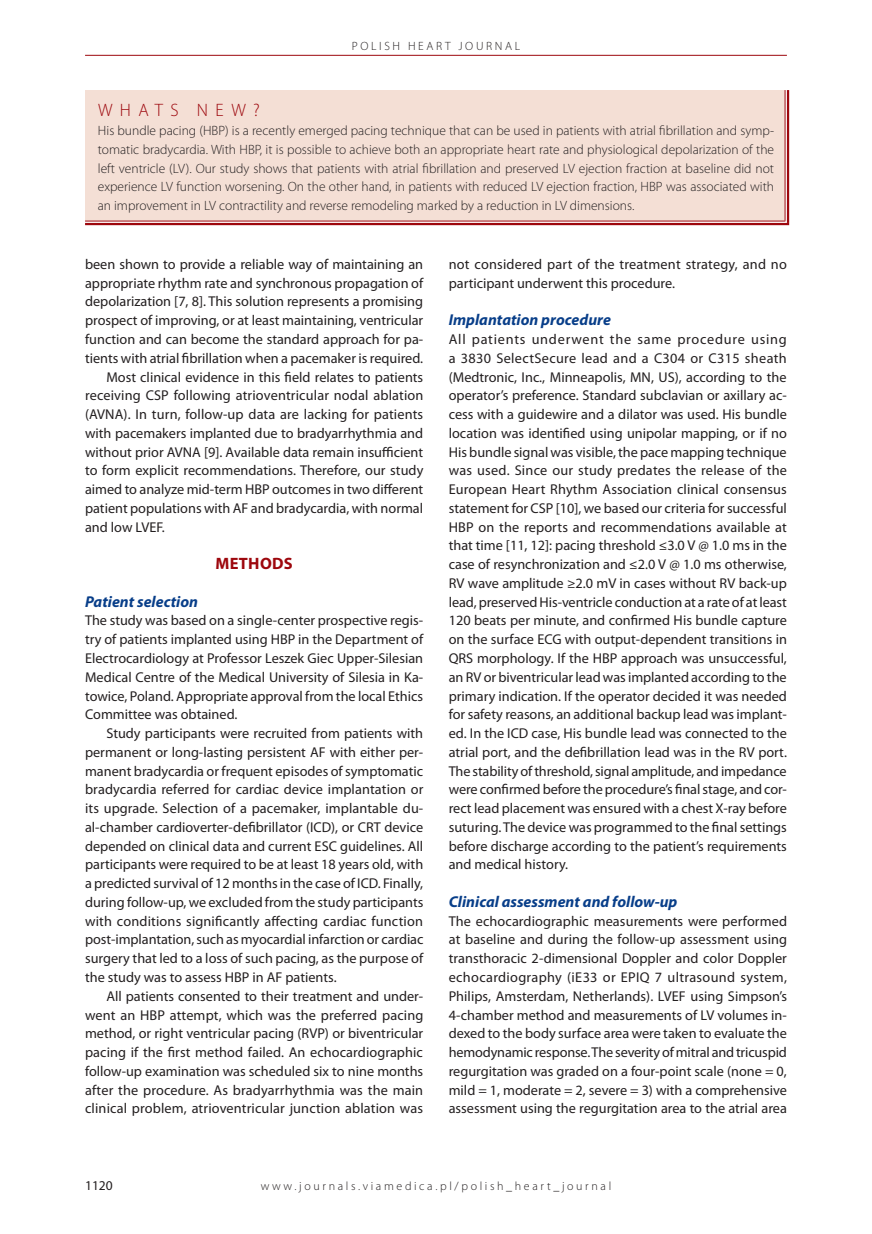
<style>
.page{position:relative;width:872px;height:1234px;background:#fff}
.page>*{position:absolute;margin:0;border:0;box-sizing:border-box;transform-origin:0 0}
.t1{font:300 18px "Myriad Pro";letter-spacing:.42em;color:#9d070d}
.t2{font:700 16.5px "Myriad Pro";letter-spacing:.02em;color:#9d070d}
.t3{font:italic 700 15.75px "Myriad Pro";color:#083e89}
.t4{font:14.25px/18.8px "Myriad Pro";color:#231f20;text-align:justify}
.t5{font:300 13.5px/18.8px "Myriad Pro";color:#231f20;text-align:justify}
.t6{font:13.5px "Myriad Pro";color:#231f20}
.t7{font:300 12px "Myriad Pro";letter-spacing:.22em;color:#231f20}
</style>
<div class="page">
<hr style="left:85px;top:55px;width:702px;height:1px;background:#9d070d">
<div style="left:85px;top:90px;width:702px;height:133px;background:#f4dfd5"></div>
<svg style="left:785px;top:90px;width:2px;height:131px"></svg>
<hr style="left:85px;top:221px;width:704px;height:4px;background:#f7ecec">
<hr style="left:784px;top:90px;width:1px;height:131px;background:#9d070d">
<hr style="left:787px;top:90px;width:2px;height:133px;background:#9d070d">
<hr style="left:85px;top:221px;width:700px;height:1px;background:#9d070d">
<hr style="left:85px;top:223px;width:704px;height:2px;background:#9d070d">
<p class="t7" style="left:352px;top:39px;width:170px">POLISH HEART JOURNAL</p>
<p class="t1" style="left:98px;top:100px;width:163px">WHATS NEW?</p>
<p class="t5" style="left:98px;top:121px;width:678px">His bundle pacing (HBP) is a recently emerged pacing technique that can be used in patients with atrial fibrillation and symp&shy;tomatic bradycardia. With HBP, it is possible to achieve both an appropriate heart rate and physiological depolarization of the left ventricle (LV). Our study shows that patients with atrial fibrillation and preserved LV ejection fraction at baseline did not experience LV function worsening. On the other hand, in patients with reduced LV ejection fraction, HBP was associated with an improvement in LV contractility and reverse remodeling marked by a reduction in LV dimensions.</p>
<p class="t4" style="left:85px;top:255px;width:340px">been shown to provide a reliable way of maintaining an</p>
<p class="t4" style="left:85px;top:274px;width:340px">appropriate rhythm rate and synchronous propagation of</p>
<p class="t4" style="left:85px;top:292px;width:339px">depolarization [7, 8]. This solution represents a promising</p>
<p class="t4" style="left:85px;top:311px;width:340px">prospect of improving, or at least maintaining, ventricular</p>
<p class="t4" style="left:85px;top:330px;width:340px">function and can become the standard approach for pa-</p>
<p class="t4" style="left:85px;top:349px;width:340px">tients with atrial fibrillation when a pacemaker is required.</p>
<p class="t4" style="left:106px;top:367px;width:318px">Most clinical evidence in this field relates to patients</p>
<p class="t4" style="left:85px;top:386px;width:340px">receiving CSP following atrioventricular nodal ablation</p>
<p class="t4" style="left:85px;top:405px;width:339px">(AVNA). In turn, follow-up data are lacking for patients</p>
<p class="t4" style="left:85px;top:424px;width:340px">with pacemakers implanted due to bradyarrhythmia and</p>
<p class="t4" style="left:85px;top:442px;width:340px">without prior AVNA [9]. Available data remain insufficient</p>
<p class="t4" style="left:85px;top:461px;width:340px">to form explicit recommendations. Therefore, our study</p>
<p class="t4" style="left:85px;top:480px;width:340px">aimed to analyze mid-term HBP outcomes in two different</p>
<p class="t4" style="left:85px;top:499px;width:339px">patient populations with AF and bradycardia, with normal</p>
<p class="t4" style="left:85px;top:517px;width:81px">and low LVEF.</p>
<p class="t2" style="left:215px;top:554px;width:79px">METHODS</p>
<p class="t3" style="left:85px;top:592px;width:115px">Patient selection</p>
<p class="t4" style="left:85px;top:611px;width:340px">The study was based on a single-center prospective regis&shy;try of patients implanted using HBP in the Department of Electrocardiology at Professor Leszek Giec Upper-Silesian Medical Centre of the Medical University of Silesia in Ka&shy;towice, Poland. Appropriate approval from the local Ethics Committee was obtained.</p>
<p class="t4" style="left:85px;top:724px;width:340px;text-indent:21px">Study participants were recruited from patients with permanent or long-lasting persistent AF with either per&shy;manent bradycardia or frequent episodes of symptomatic bradycardia referred for cardiac device implantation or its upgrade. Selection of a pacemaker, implantable du&shy;al-chamber cardioverter-defibrillator (ICD), or CRT device depended on clinical data and current ESC guidelines. All participants were required to be at least 18 years old, with a predicted survival of 12 months in the case of ICD. Finally, during follow-up, we excluded from the study participants with conditions significantly affecting cardiac function post-implantation, such as myocardial infarction or cardiac surgery that led to a loss of such pacing, as the purpose of the study was to assess HBP in AF patients.</p>
<p class="t4" style="left:85px;top:986px;width:340px;text-indent:21px">All patients consented to their treatment and under&shy;went an HBP attempt, which was the preferred pacing method, or right ventricular pacing (RVP) or biventricular pacing if the first method failed. An echocardiographic follow-up examination was scheduled six to nine months after the procedure. As bradyarrhythmia was the main clinical problem, atrioventricular junction ablation was</p>
<p class="t4" style="left:449px;top:255px;width:340px">not considered part of the treatment strategy, and no participant underwent this procedure.</p>
<p class="t3" style="left:449px;top:311px;width:164px">Implantation procedure</p>
<p class="t4" style="left:449px;top:330px;width:340px">All patients underwent the same procedure using a 3830 SelectSecure lead and a C304 or C315 sheath (Medtronic, Inc., Minneapolis, MN, US), according to the operator’s preference. Standard subclavian or axillary ac&shy;cess with a guidewire and a dilator was used. His bundle location was identified using unipolar mapping, or if no His bundle signal was visible, the pace mapping technique was used. Since our study predates the release of the European Heart Rhythm Association clinical consensus statement for CSP [10], we based our criteria for successful HBP on the reports and recommendations available at that time [11, 12]: pacing threshold ≤3.0 V @ 1.0 ms in the case of resynchronization and ≤2.0 V @ 1.0 ms otherwise, RV wave amplitude ≥2.0 mV in cases without RV back-up lead, preserved His-ventricle conduction at a rate of at least 120 beats per minute, and confirmed His bundle capture on the surface ECG with output-dependent transitions in QRS morphology. If the HBP approach was unsuccessful, an RV or biventricular lead was implanted according to the primary indication. If the operator decided it was needed for safety reasons, an additional backup lead was implant&shy;ed. In the ICD case, His bundle lead was connected to the atrial port, and the defibrillation lead was in the RV port.<br>The stability of threshold, signal amplitude, and impedance were confirmed before the procedure’s final stage, and cor&shy;rect lead placement was ensured with a chest X-ray before suturing. The device was programmed to the final settings before discharge according to the patient’s requirements and medical history.</p>
<p class="t3" style="left:449px;top:892px;width:230px">Clinical assessment and follow-up</p>
<p class="t4" style="left:449px;top:911px;width:340px">The echocardiographic measurements were performed at baseline and during the follow-up assessment using transthoracic 2-dimensional Doppler and color Doppler echocardiography (iE33 or EPIQ 7 ultrasound system, Philips, Amsterdam, Netherlands). LVEF using Simpson’s 4-chamber method and measurements of LV volumes in&shy;dexed to the body surface area were taken to evaluate the hemodynamic response. The severity of mitral and tricuspid regurgitation was graded on a four-point scale (none = 0, mild = 1, moderate = 2, severe = 3) with a comprehensive assessment using the regurgitation area to the atrial area</p>
<p class="t6" style="left:85px;top:1177px;width:29px">1120</p>
<p class="t7" style="left:261px;top:1179px;width:352px">www.journals.viamedica.pl/polish_heart_journal</p>
</div>
